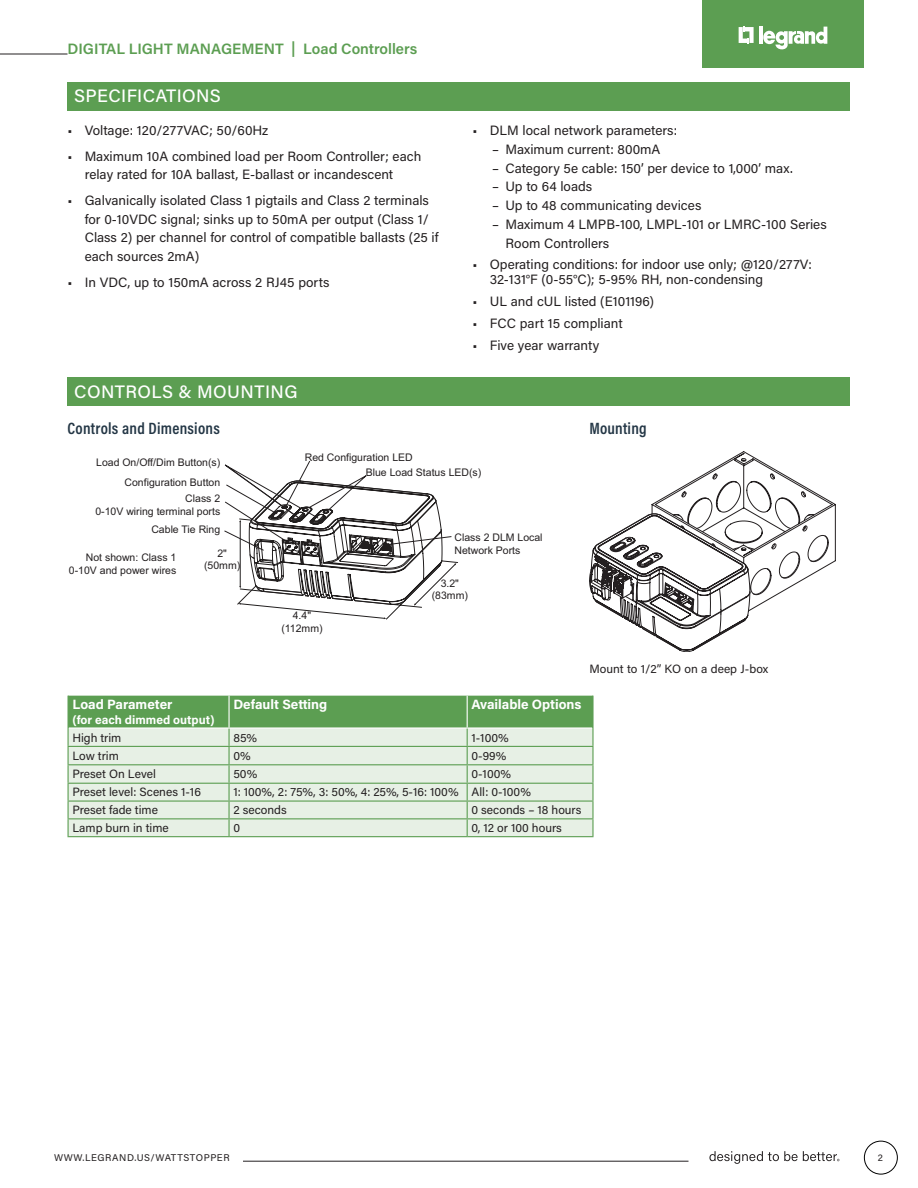
<style>
.page{position:relative;width:918px;height:1188px;background:#fff}
.page>*{position:absolute;margin:0;border:0;box-sizing:border-box;transform-origin:0 0}
.Main_Header{font:500 18px "Acumin Pro";letter-spacing:.02em;color:#fff}
.Subtitle{font:600 16.5px "Acumin Pro Cond";letter-spacing:.015em;color:#243746}
.t1{font:600 15px "Acumin Pro";color:#5c9e52}
.t2{font:13.5px/18.8px "Acumin Pro";color:#231f20}
.Table_Head{font:700 13.5px "Acumin Pro";color:#fff}
.Table_Text{font:12px "Acumin Pro";color:#231f20}
.Text_Under_Graphics{font:12px "Acumin Pro";color:#231f20}
.Table_Text_White{font:700 12px "Acumin Pro";color:#fff}
.t3{font:10.5px/12.6px "Arial";color:#231f20;text-align:center}
.t4{font:9.75px "Acumin Pro";letter-spacing:.06em;color:#231f20}
</style>
<div class="page">
<div style="left:702px;top:0;width:162px;height:68px;background:#5c9e52"></div>
<svg style="left:739px;top:26px;width:15px;height:18px"></svg>
<hr style="left:759px;top:27px;width:4px;height:17px;background:#fff">
<svg style="left:763px;top:27px;width:64px;height:23px"></svg>
<svg style="left:709px;top:1151px;width:130px;height:13px"></svg>
<div style="left:864px;top:1141px;width:34px;height:33px;border:1px solid #000;border-radius:50%"></div>
<hr style="left:243px;top:1161px;width:445px;height:1px;background:#231f20">
<hr style="left:0;top:54px;width:68px;height:1px;background:#231f20">
<div style="left:68px;top:82px;width:782px;height:28px;background:#5c9e52"></div>
<div style="left:68px;top:378px;width:782px;height:28px;background:#5c9e52"></div>
<svg style="left:590px;top:453px;width:238px;height:199px"></svg>
<svg style="left:224px;top:461px;width:234px;height:158px"></svg>
<svg style="left:68px;top:695px;width:526px;height:141px;background:#c1d9bd"></svg>
<hr style="left:68px;top:836px;width:161px;height:1px;background:#5c9e52">
<hr style="left:229px;top:836px;width:238px;height:1px;background:#5c9e52">
<hr style="left:467px;top:836px;width:127px;height:1px;background:#5c9e52">
<p class="t1" style="left:68px;top:38px;width:351px">DIGITAL LIGHT MANAGEMENT | Load Controllers</p>
<p class="Main_Header" style="left:74px;top:83px;width:148px">SPECIFICATIONS</p>
<p class="t2" style="left:68px;top:120px;width:202px">• Voltage: 120/277VAC; 50/60Hz</p>
<p class="t2" style="left:85px;top:146px;width:338px;text-indent:-17px">• Maximum 10A combined load per Room Controller; each relay rated for 10A ballast, E-ballast or incandescent</p>
<p class="t2" style="left:85px;top:190px;width:356px;text-indent:-17px">• Galvanically isolated Class 1 pigtails and Class 2 terminals for 0-10VDC signal; sinks up to 50mA per output (Class 1/ Class 2) per channel for control of compatible ballasts (25 if each sources 2mA)</p>
<p class="t2" style="left:68px;top:272px;width:264px">• In VDC, up to 150mA across 2 RJ45 ports</p>
<p class="t2" style="left:472px;top:120px;width:206px">• DLM local network parameters:</p>
<p class="t2" style="left:492px;top:139px;width:170px">– Maximum current: 800mA</p>
<p class="t2" style="left:492px;top:158px;width:302px">– Category 5e cable: 150’ per device to 1,000’ max.</p>
<p class="t2" style="left:492px;top:177px;width:102px">– Up to 64 loads</p>
<p class="t2" style="left:492px;top:195px;width:211px">– Up to 48 communicating devices</p>
<p class="t2" style="left:506px;top:214px;width:323px;text-indent:-14px">– Maximum 4 LMPB-100, LMPL-101 or LMRC-100 Series<br>Room Controllers</p>
<p class="t2" style="left:490px;top:257px;width:324px;line-height:15px;text-indent:-17px">• Operating conditions: for indoor use only; @120/277V:<br>32-131°F (0-55°C); 5-95% RH, non-condensing</p>
<p class="t2" style="left:472px;top:291px;width:183px">• UL and cUL listed (E101196)</p>
<p class="t2" style="left:472px;top:313px;width:152px">• FCC part 15 compliant</p>
<p class="t2" style="left:472px;top:335px;width:128px">• Five year warranty</p>
<p class="Main_Header" style="left:74px;top:379px;width:225px">CONTROLS &amp; MOUNTING</p>
<p class="Subtitle" style="left:68px;top:417px;width:154px">Controls and Dimensions</p>
<p class="Subtitle" style="left:589px;top:417px;width:59px">Mounting</p>
<p class="t3" style="left:96px;top:456px;width:126px">Load On/Off/Dim Button(s)</p>
<p class="t3" style="left:366px;top:449px;width:117px;line-height:15px;text-align:left;text-indent:-61px">Red Configuration LED<br>Blue Load Status LED(s)</p>
<p class="t3" style="left:125px;top:474px;width:97px;line-height:16.5px;text-align:right">Configuration Button<br>Class 2</p>
<p class="t3" style="left:95px;top:502px;width:126px;line-height:17.9px;text-align:right">0-10V wiring terminal ports<br>Cable Tie Ring</p>
<p class="t3" style="left:455px;top:531px;width:90px;text-align:left">Class 2 DLM Local<br>Network Ports</p>
<p class="t3" style="left:204px;top:547px;width:38px">2" (50mm)</p>
<p class="t3" style="left:69px;top:551px;width:109px;text-align:right">Not shown: Class 1<br>0-10V and power wires</p>
<p class="t3" style="left:281px;top:609px;width:43px">4.4" (112mm)</p>
<p class="t3" style="left:432px;top:577px;width:38px">3.2" (83mm)</p>
<p class="Text_Under_Graphics" style="left:590px;top:660px;width:180px">Mount to 1/2” KO on a deep J-box</p>
<p class="Table_Head" style="left:72px;top:695px;width:102px">Load Parameter</p>
<p class="Table_Text_White" style="left:72px;top:711px;width:144px">(for each dimmed output)</p>
<p class="Table_Head" style="left:233px;top:695px;width:95px">Default Setting</p>
<p class="Table_Head" style="left:471px;top:695px;width:111px">Available Options</p>
<p class="Table_Text" style="left:72px;top:729px;width:51px">High trim</p>
<p class="Table_Text" style="left:233px;top:729px;width:25px">85%</p>
<p class="Table_Text" style="left:472px;top:729px;width:39px">1-100%</p>
<p class="Table_Text" style="left:72px;top:747px;width:48px">Low trim</p>
<p class="Table_Text" style="left:233px;top:747px;width:19px">0%</p>
<p class="Table_Text" style="left:472px;top:747px;width:36px">0-99%</p>
<p class="Table_Text" style="left:72px;top:765px;width:85px">Preset On Level</p>
<p class="Table_Text" style="left:233px;top:765px;width:25px">50%</p>
<p class="Table_Text" style="left:472px;top:765px;width:41px">0-100%</p>
<p class="Table_Text" style="left:72px;top:784px;width:130px">Preset level: Scenes 1-16</p>
<p class="Table_Text" style="left:233px;top:784px;width:227px">1: 100%, 2: 75%, 3: 50%, 4: 25%, 5-16: 100%</p>
<p class="Table_Text" style="left:472px;top:784px;width:61px">All: 0-100%</p>
<p class="Table_Text" style="left:72px;top:802px;width:87px">Preset fade time</p>
<p class="Table_Text" style="left:233px;top:802px;width:55px">2 seconds</p>
<p class="Table_Text" style="left:472px;top:802px;width:112px">0 seconds – 18 hours</p>
<p class="Table_Text" style="left:72px;top:819px;width:98px">Lamp burn in time</p>
<p class="Table_Text" style="left:233px;top:819px;width:8px">0</p>
<p class="Table_Text" style="left:472px;top:819px;width:92px">0, 12 or 100 hours</p>
<p class="t4" style="left:54px;top:1151px;width:177px">WWW.LEGRAND.US/WATTSTOPPER</p>
<p class="t4" style="left:878px;top:1151px;width:7px">2</p>
</div>
